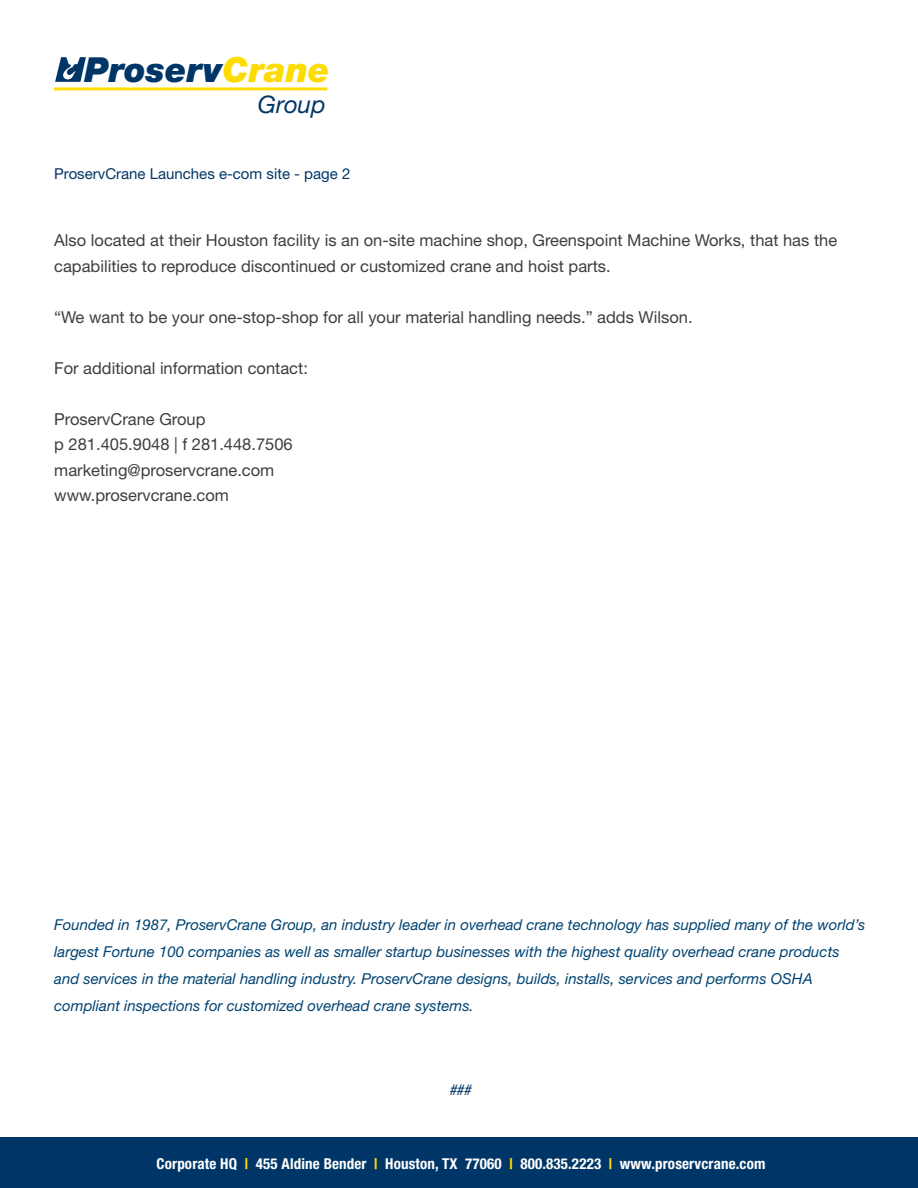
<style>
.page{position:relative;width:918px;height:1188px;background:#fff}
.page>*{position:absolute;margin:0;border:0;box-sizing:border-box;transform-origin:0 0}
.t1{font:italic 900 34.5px "Helvetica Neue LT Std";color:#003667}
.t2{font:italic 24.15px "Helvetica Neue LT Std";color:#003667}
.t3{font:16.5px/25.5px "Helvetica Neue LT Std";color:#3e3e3f}
.t4{font:italic 15px/27px "Helvetica Neue LT Std";color:#004372}
.t5{font:700 condensed 15px "Helvetica Neue LT Std";letter-spacing:.01em;color:#fff}
.t6{font:15px "Helvetica Neue LT Std";color:#003667}
.t7{font:italic condensed 15px "Helvetica Neue LT Std";color:#003667}
.s1{color:#ffdc01}
</style>
<div class="page">
<div style="left:1px;top:1137px;width:917px;height:51px;background:#003667"></div>
<svg style="left:54px;top:57px;width:274px;height:33px"></svg>
<p class="t1" style="left:84px;top:48px;width:247px">Proserv<span class="s1">Crane</span></p>
<p class="t2" style="left:258px;top:90px;width:69px">Group</p>
<p class="t6" style="left:54px;top:165px;width:298px">ProservCrane Launches e-com site - page 2</p>
<p class="t3" style="left:54px;top:228px;width:784px">Also located at their Houston facility is an on-site machine shop, Greenspoint Machine Works, that has the capabilities to reproduce discontinued or customized crane and hoist parts.</p>
<p class="t3" style="left:54px;top:304px;width:640px">“We want to be your one-stop-shop for all your material handling needs.” adds Wilson.</p>
<p class="t3" style="left:54px;top:355px;width:255px">For additional information contact:</p>
<p class="t3" style="left:54px;top:406px;width:153px">ProservCrane Group</p>
<p class="t3" style="left:54px;top:432px;width:240px">p 281.405.9048 | f 281.448.7506</p>
<p class="t3" style="left:54px;top:457px;width:222px">marketing@proservcrane.com</p>
<p class="t3" style="left:54px;top:483px;width:176px">www.proservcrane.com</p>
<p class="t4" style="left:54px;top:911px;width:812px">Founded in 1987, ProservCrane Group, an industry leader in overhead crane technology has supplied many of the world’s largest Fortune 100 companies as well as smaller startup businesses with the highest quality overhead crane products and services in the material handling industry. ProservCrane designs, builds, installs, services and performs OSHA compliant inspections for customized overhead crane systems.</p>
<p class="t7" style="left:449px;top:1081px;width:23px">###</p>
<p class="t5" style="left:157px;top:1155px;width:610px">Corporate HQ <span class="s1">|</span> 455 Aldine Bender <span class="s1">|</span> Houston, TX 77060 <span class="s1">|</span> 800.835.2223 <span class="s1">|</span> www.proservcrane.com</p>
</div>
